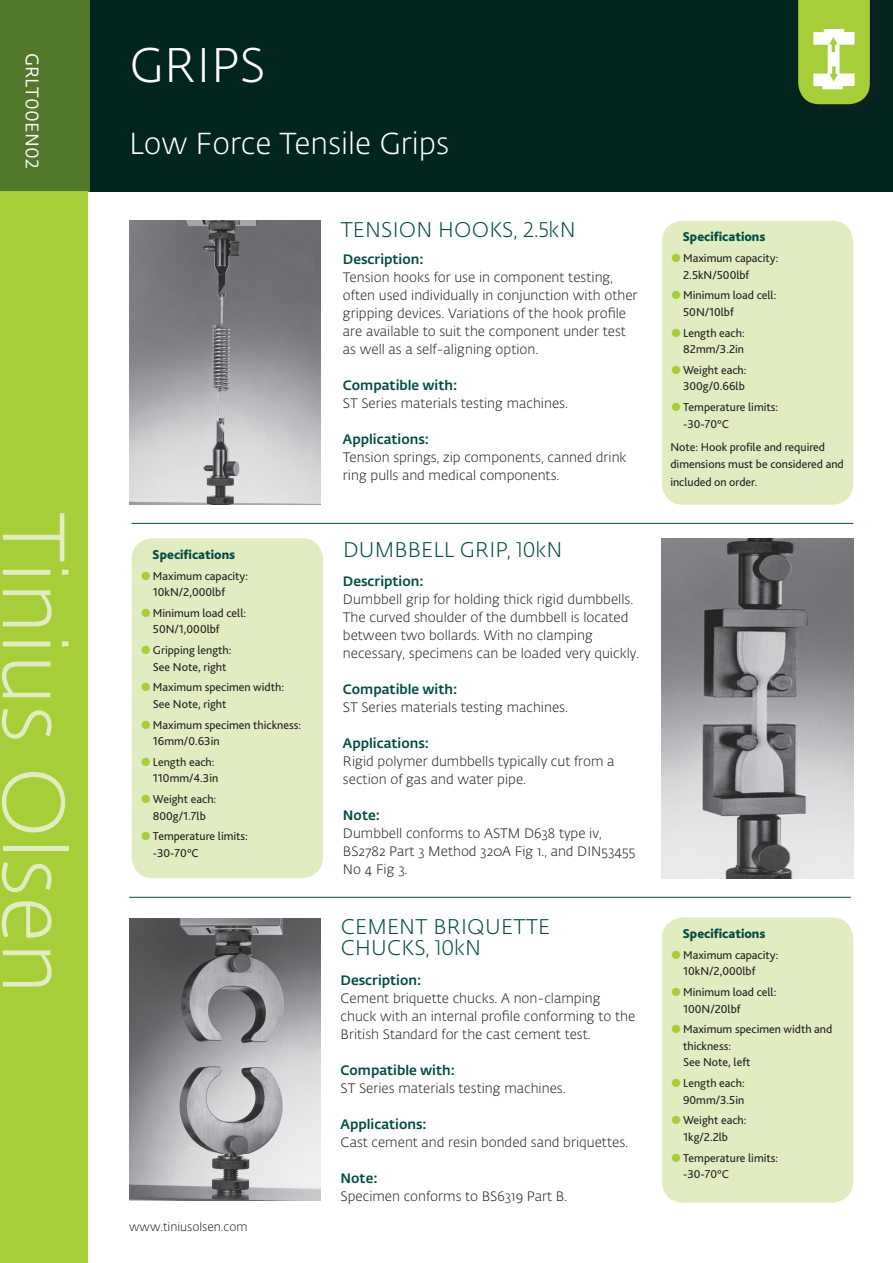
<style>
.page{position:relative;width:893px;height:1263px;background:#fff}
.page>*{position:absolute;margin:0;border:0;box-sizing:border-box;transform-origin:0 0}
.t1{font:300 87px "Fedra Sans Alt Std";color:#e1edc1}
.t2{font:300 48px "Fedra Sans Alt Std";letter-spacing:.01em;color:#fff}
.t3{font:300 30px "Fedra Sans Alt Std";color:#fff}
.t4{font:300 21px/21px "Fedra Sans Alt Std";letter-spacing:.01em;color:#034c44}
.t5{font:18px "Fedra Sans Alt Std";letter-spacing:.01em;color:#fff}
.t6{font:300 13.5px/18px "Fedra Sans Alt Std";color:#231f20}
.t7{font:500 13.5px "Fedra Sans Alt Std";color:#034c44}
.t8{font:800 13.5px "Bliss 2";color:#034c44}
.t9{font:12px/16.5px "Bliss 2";color:#231f20}
.t10{font:300 12px "Fedra Sans Alt Std";color:#231f20}
.s1{font-family:"Fedra Sans Alt Std";font-weight:600;font-size:15px;color:#a6ce39}
</style>
<div class="page">
<div style="left:0;top:0;width:893px;height:191px;background:#00241e"></div>
<div style="left:0;top:0;width:89px;height:191px;background:#52782b"></div>
<div style="left:0;top:191px;width:87px;height:1072px;background:#a6ce39"></div>
<svg style="left:798px;top:0;width:72px;height:104px;background:#b2d25d"></svg>
<div style="left:132px;top:538px;width:191px;height:340px;background:#e1edc1;border-radius:21px"></div>
<hr style="left:132px;top:523px;width:721px;height:1px;background:#034c44">
<hr style="left:129px;top:897px;width:722px;height:1px;background:#034c44">
<div style="left:662px;top:917px;width:191px;height:286px;background:#e1edc1;border-radius:21px"></div>
<div style="left:662px;top:221px;width:191px;height:284px;background:#e1edc1;border-radius:21px"></div>
<img style="left:129px;top:221px;width:192px;height:284px">
<img style="left:662px;top:538px;width:191px;height:340px">
<img style="left:129px;top:919px;width:192px;height:281px">
<h3 class="t5" style="left:43px;top:53px;width:118px;rotate:90deg">GRLT00EN02</h3>
<h1 class="t1" style="left:86px;top:512px;width:483px;rotate:90deg">Tinius Olsen</h1>
<h2 class="t2" style="left:129px;top:36px;width:137px">GRIPS</h2>
<h3 class="t3" style="left:129px;top:126px;width:321px">Low Force Tensile Grips</h3>
<p class="t8" style="left:152px;top:546px;width:85px">Specifications</p>
<p class="t9" style="left:153px;top:567px;width:97px;text-indent:-13px"><span class="s1">●</span>Maximum capacity:<br>10kN/2,000lbf</p>
<p class="t9" style="left:153px;top:604px;width:95px;text-indent:-13px"><span class="s1">●</span>Minimum load cell:<br>50N/1,000lbf</p>
<p class="t9" style="left:153px;top:642px;width:80px;text-indent:-13px"><span class="s1">●</span>Gripping length:<br>See Note, right</p>
<p class="t9" style="left:153px;top:679px;width:133px;text-indent:-13px"><span class="s1">●</span>Maximum specimen width:<br>See Note, right</p>
<p class="t9" style="left:153px;top:716px;width:150px;text-indent:-13px"><span class="s1">●</span>Maximum specimen thickness:<br>16mm/0.63in</p>
<p class="t9" style="left:153px;top:753px;width:67px;text-indent:-13px"><span class="s1">●</span>Length each:<br>110mm/4.3in</p>
<p class="t9" style="left:140px;top:791px;width:78px;text-align:center"><span class="s1">●</span>Weight each:<br>800g/1.7lb</p>
<p class="t9" style="left:153px;top:828px;width:97px;text-indent:-13px"><span class="s1">●</span>Temperature limits: -30-70°C</p>
<p class="t10" style="left:129px;top:1219px;width:120px">www.tiniusolsen.com</p>
<h3 class="t4" style="left:341px;top:220px;width:236px">TENSION HOOKS, 2.5kN</h3>
<p class="t7" style="left:343px;top:251px;width:82px">Description:</p>
<p class="t6" style="left:343px;top:269px;width:296px">Tension hooks for use in component testing, often used individually in conjunction with other gripping devices. Variations of the hook profile are available to suit the component under test as well as a self-aligning option.</p>
<p class="t7" style="left:343px;top:377px;width:116px">Compatible with:</p>
<p class="t6" style="left:343px;top:395px;width:227px">ST Series materials testing machines.</p>
<p class="t7" style="left:343px;top:431px;width:88px">Applications:</p>
<p class="t6" style="left:343px;top:449px;width:285px">Tension springs, zip components, canned drink ring pulls and medical components.</p>
<h3 class="t4" style="left:343px;top:539px;width:221px">DUMBBELL GRIP, 10kN</h3>
<p class="t7" style="left:343px;top:573px;width:82px">Description:</p>
<p class="t6" style="left:343px;top:590px;width:298px">Dumbbell grip for holding thick rigid dumbbells.<br>The curved shoulder of the dumbbell is located between two bollards. With no clamping necessary, specimens can be loaded very quickly.</p>
<p class="t7" style="left:343px;top:681px;width:116px">Compatible with:</p>
<p class="t6" style="left:343px;top:698px;width:227px">ST Series materials testing machines.</p>
<p class="t7" style="left:343px;top:735px;width:88px">Applications:</p>
<p class="t6" style="left:343px;top:752px;width:273px">Rigid polymer dumbbells typically cut from a section of gas and water pipe.</p>
<p class="t7" style="left:343px;top:807px;width:39px">Note:</p>
<p class="t6" style="left:343px;top:824px;width:294px">Dumbbell conforms to ASTM D638 type iv,<br>BS2782 Part 3 Method 320A Fig 1., and DIN53455<br>No 4 Fig 3.</p>
<h3 class="t4" style="left:341px;top:916px;width:211px">CEMENT BRIQUETTE<br>CHUCKS, 10kN</h3>
<p class="t7" style="left:341px;top:972px;width:82px">Description:</p>
<p class="t6" style="left:341px;top:990px;width:296px">Cement briquette chucks. A non-clamping chuck with an internal profile conforming to the<br>British Standard for the cast cement test.</p>
<p class="t7" style="left:341px;top:1062px;width:116px">Compatible with:</p>
<p class="t6" style="left:341px;top:1080px;width:227px">ST Series materials testing machines.</p>
<p class="t7" style="left:341px;top:1116px;width:88px">Applications:</p>
<p class="t6" style="left:341px;top:1134px;width:289px">Cast cement and resin bonded sand briquettes.</p>
<p class="t7" style="left:341px;top:1170px;width:39px">Note:</p>
<p class="t6" style="left:341px;top:1188px;width:228px">Specimen conforms to BS6319 Part B.</p>
<p class="t8" style="left:682px;top:229px;width:85px">Specifications</p>
<p class="t9" style="left:683px;top:250px;width:97px;text-indent:-13px"><span class="s1">●</span>Maximum capacity:<br>2.5kN/500lbf</p>
<p class="t9" style="left:683px;top:287px;width:95px;text-indent:-13px"><span class="s1">●</span>Minimum load cell:<br>50N/10lbf</p>
<p class="t9" style="left:670px;top:324px;width:76px;text-align:right"><span class="s1">●</span>Length each:<br>82mm/3.2in</p>
<p class="t9" style="left:670px;top:361px;width:78px;text-align:right"><span class="s1">●</span>Weight each:<br>300g/0.66lb</p>
<p class="t9" style="left:683px;top:399px;width:97px;text-indent:-13px"><span class="s1">●</span>Temperature limits: -30-70°C</p>
<p class="t9" style="left:670px;top:439px;width:175px">Note: Hook profile and required dimensions must be considered and</p>
<p class="t9" style="left:670px;top:473px;width:89px">included on order.</p>
<p class="t8" style="left:682px;top:925px;width:85px">Specifications</p>
<p class="t9" style="left:683px;top:946px;width:97px;text-indent:-13px"><span class="s1">●</span>Maximum capacity:<br>10kN/2,000lbf</p>
<p class="t9" style="left:683px;top:983px;width:95px;text-indent:-13px"><span class="s1">●</span>Minimum load cell:<br>100N/20lbf</p>
<p class="t9" style="left:683px;top:1021px;width:151px;text-indent:-13px"><span class="s1">●</span>Maximum specimen width and thickness:<br>See Note, left</p>
<p class="t9" style="left:670px;top:1074px;width:76px;text-align:right"><span class="s1">●</span>Length each:<br>90mm/3.5in</p>
<p class="t9" style="left:670px;top:1112px;width:78px;text-align:center"><span class="s1">●</span>Weight each:<br>1kg/2.2lb</p>
<p class="t9" style="left:683px;top:1149px;width:97px;text-indent:-13px"><span class="s1">●</span>Temperature limits: -30-70°C</p>
</div>
